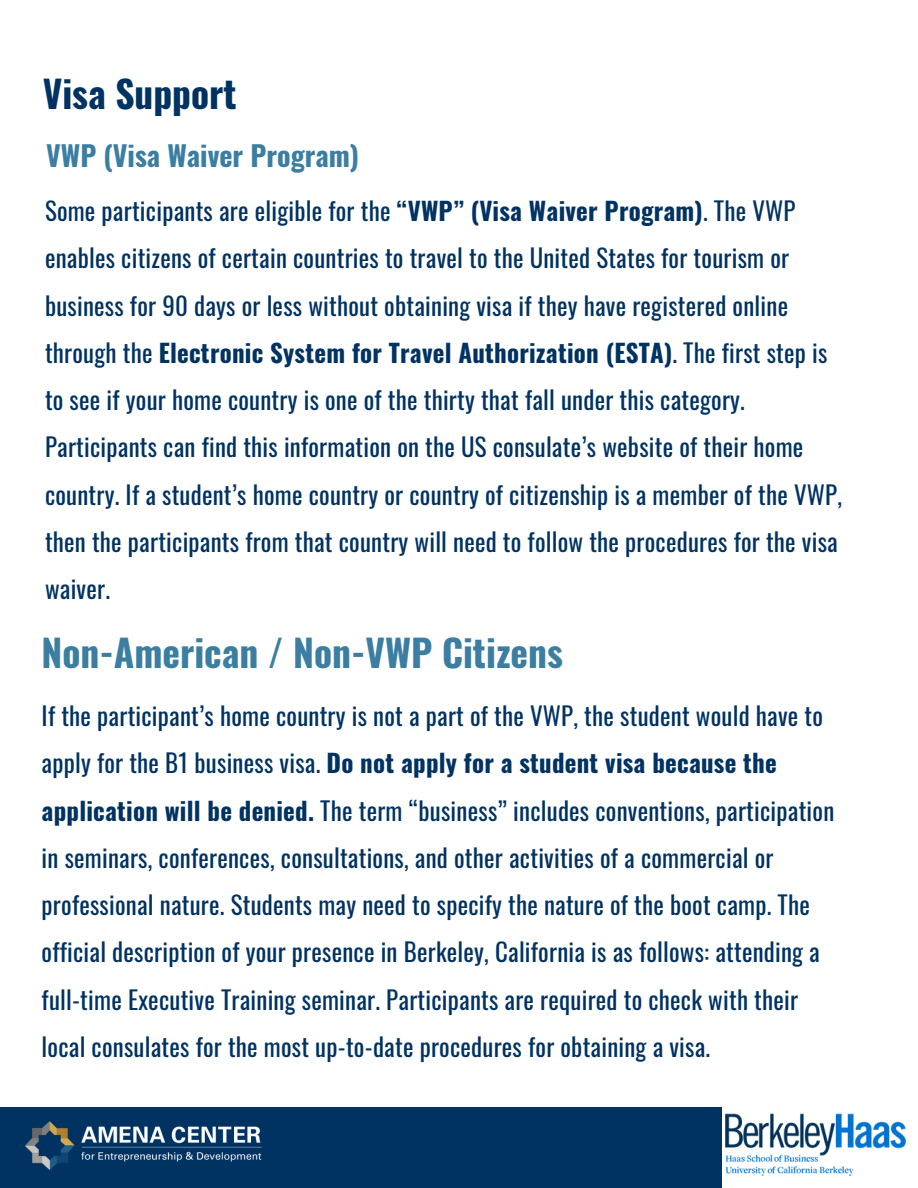
<style>
.page{position:relative;width:918px;height:1188px;background:#fff}
.page>*{position:absolute;margin:0;border:0;box-sizing:border-box;transform-origin:0 0}
.t1{font:700 37.35px "Oswald";color:#3b7ea1}
.t2{font:700 37.35px "Oswald";color:#003262}
.t3{font:700 28.05px "Oswald";color:#3b7ea1}
.t4{font:24.9px/47.2px "Oswald";letter-spacing:.01em;color:#003262}
.s1{font-weight:700}
</style>
<div class="page">
<div style="left:0;top:1107px;width:721px;height:81px;background:#003262"></div>
<img style="left:25px;top:1121px;width:237px;height:49px">
<img style="left:726px;top:1114px;width:180px;height:62px">
<h1 class="t2" style="left:43px;top:65px;width:195px">Visa Support</h1>
<p class="t3" style="left:46px;top:133px;width:314px">VWP (Visa Waiver Program)</p>
<p class="t4" style="left:45px;top:186px;width:799px">Some participants are eligible for the <span class="s1">“VWP” (Visa Waiver Program)</span>. The VWP enables citizens of certain countries to travel to the United States for tourism or business for 90 days or less without obtaining visa if they have registered online through the <span class="s1">Electronic System for Travel Authorization (ESTA)</span>. The first step is to see if your home country is one of the thirty that fall under this category.<br>Participants can find this information on the US consulate’s website of their home country. If a student’s home country or country of citizenship is a member of the VWP, then the participants from that country will need to follow the procedures for the visa waiver.</p>
<h1 class="t1" style="left:42px;top:624px;width:523px">Non-American / Non-VWP Citizens</h1>
<p class="t4" style="left:42px;top:691px;width:794px">If the participant’s home country is not a part of the VWP, the student would have to apply for the B1 business visa. <span class="s1">Do not apply for a student visa because the application will be denied.</span> The term “business” includes conventions, participation in seminars, conferences, consultations, and other activities of a commercial or professional nature. Students may need to specify the nature of the boot camp. The official description of your presence in Berkeley, California is as follows: attending a full-time Executive Training seminar. Participants are required to check with their local consulates for the most up-to-date procedures for obtaining a visa.</p>
</div>
